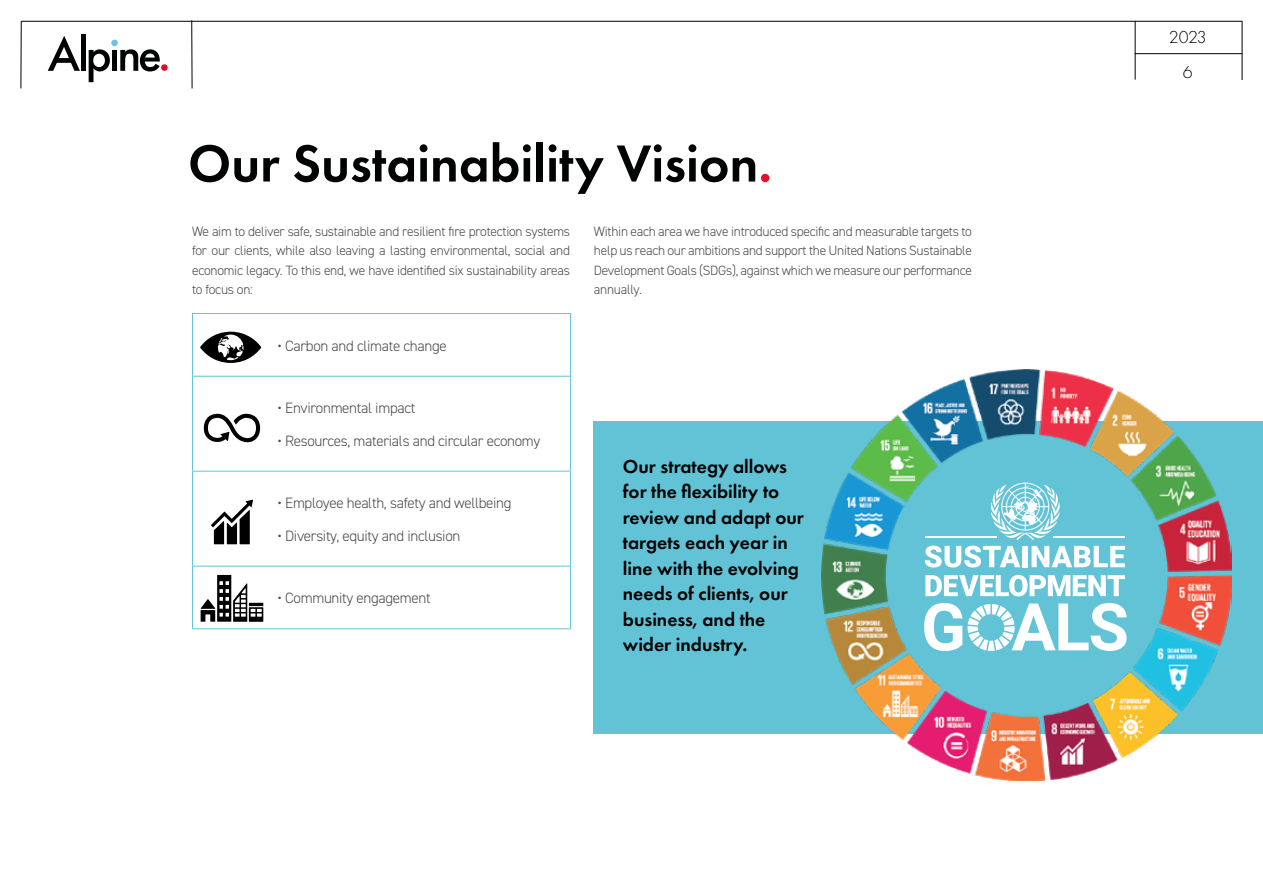
<style>
.page{position:relative;width:1263px;height:893px;background:#fff}
.page>*{position:absolute;margin:0;border:0;box-sizing:border-box;transform-origin:0 0}
.t1{font:600 54px "Futura PT";color:#010202}
.t2{font:600 19.5px/25.5px "Futura PT";color:#010202}
.t3{font:300 18px "Futura PT";color:#000}
.t4{font:300 15px "DIN2014";letter-spacing:-.02em;color:#4a4a49}
.t5{font:300 13.5px/19.5px "DIN2014";letter-spacing:-.02em;color:#4a4a49;text-align:justify}
.s1{color:#e4102c}
</style>
<div class="page">
<hr style="left:21px;top:21px;width:1px;height:67px;background:#000">
<hr style="left:191px;top:20px;width:1px;height:68px;background:#000">
<hr style="left:1135px;top:53px;width:107px;height:1px;background:#000">
<hr style="left:21px;top:21px;width:1221px;height:1px;background:#000">
<svg style="left:48px;top:36px;width:32px;height:35px"></svg>
<div style="left:81px;top:35px;width:5px;height:36px;background:#010202"></div>
<svg style="left:89px;top:49px;width:21px;height:33px"></svg>
<div style="left:112px;top:50px;width:5px;height:21px;background:#010202"></div>
<svg style="left:120px;top:49px;width:40px;height:22px"></svg>
<div style="left:111px;top:40px;width:7px;height:6px;background:#69c5d7;border-radius:50%"></div>
<div style="left:161px;top:64px;width:7px;height:7px;background:#e2072d;border-radius:50%"></div>
<hr style="left:1242px;top:21px;width:1px;height:59px;background:#000">
<hr style="left:1135px;top:21px;width:1px;height:59px;background:#000">
<div style="left:594px;top:421px;width:669px;height:312px;background:#63c3d6"></div>
<hr style="left:192px;top:313px;width:379px;height:1px;background:#63c3d6">
<hr style="left:192px;top:314px;width:1px;height:62px;background:#63c3d6">
<hr style="left:570px;top:314px;width:1px;height:62px;background:#63c3d6">
<hr style="left:192px;top:376px;width:379px;height:1px;background:#63c3d6">
<hr style="left:192px;top:377px;width:1px;height:94px;background:#63c3d6">
<hr style="left:570px;top:377px;width:1px;height:94px;background:#63c3d6">
<hr style="left:192px;top:471px;width:379px;height:1px;background:#63c3d6">
<hr style="left:192px;top:472px;width:1px;height:94px;background:#63c3d6">
<hr style="left:570px;top:472px;width:1px;height:94px;background:#63c3d6">
<hr style="left:192px;top:566px;width:379px;height:1px;background:#63c3d6">
<hr style="left:192px;top:566px;width:1px;height:62px;background:#63c3d6">
<hr style="left:570px;top:566px;width:1px;height:62px;background:#63c3d6">
<hr style="left:192px;top:628px;width:379px;height:1px;background:#63c3d6">
<img style="left:821px;top:370px;width:410px;height:410px">
<svg style="left:924px;top:603px;width:202px;height:48px"></svg>
<svg style="left:925px;top:546px;width:95px;height:21px"></svg>
<div style="left:1022px;top:546px;width:6px;height:21px;background:#fff"></div>
<svg style="left:1031px;top:546px;width:94px;height:21px"></svg>
<svg style="left:925px;top:575px;width:200px;height:21px"></svg>
<hr style="left:925px;top:536px;width:72px;height:2px;background:#fff">
<hr style="left:1053px;top:536px;width:72px;height:2px;background:#fff">
<svg style="left:989px;top:483px;width:72px;height:57px"></svg>
<svg style="left:211px;top:500px;width:42px;height:44px"></svg>
<svg style="left:201px;top:575px;width:62px;height:47px"></svg>
<svg style="left:204px;top:413px;width:56px;height:30px"></svg>
<svg style="left:200px;top:332px;width:61px;height:31px"></svg>
<h1 class="t1" style="left:188px;top:130px;width:585px">Our Sustainability Vision<span class="s1">.</span></h1>
<p class="t5" style="left:192px;top:222px;width:379px">We aim to deliver safe, sustainable and resilient fire protection systems for our clients, while also leaving a lasting environmental, social and economic legacy. To this end, we have identified six sustainability areas to focus on:</p>
<p class="t4" style="left:277px;top:336px;width:171px">• Carbon and climate change</p>
<p class="t4" style="left:277px;top:399px;width:139px">• Environmental impact</p>
<p class="t4" style="left:277px;top:431px;width:264px">• Resources, materials and circular economy</p>
<p class="t4" style="left:277px;top:494px;width:236px">• Employee health, safety and wellbeing</p>
<p class="t4" style="left:277px;top:526px;width:184px">• Diversity, equity and inclusion</p>
<p class="t4" style="left:277px;top:589px;width:155px">• Community engagement</p>
<p class="t5" style="left:594px;top:222px;width:379px">Within each area we have introduced specific and measurable targets to help us reach our ambitions and support the United Nations Sustainable Development Goals (SDGs), against which we measure our performance annually.</p>
<h2 class="t2" style="left:623px;top:453px;width:183px">Our strategy allows for the flexibility to review and adapt our targets each year in line with the evolving needs of clients, our business, and the wider industry.</h2>
<h3 class="t3" style="left:1169px;top:27px;width:39px">2023</h3>
<h3 class="t3" style="left:1183px;top:61px;width:11px">6</h3>
</div>
